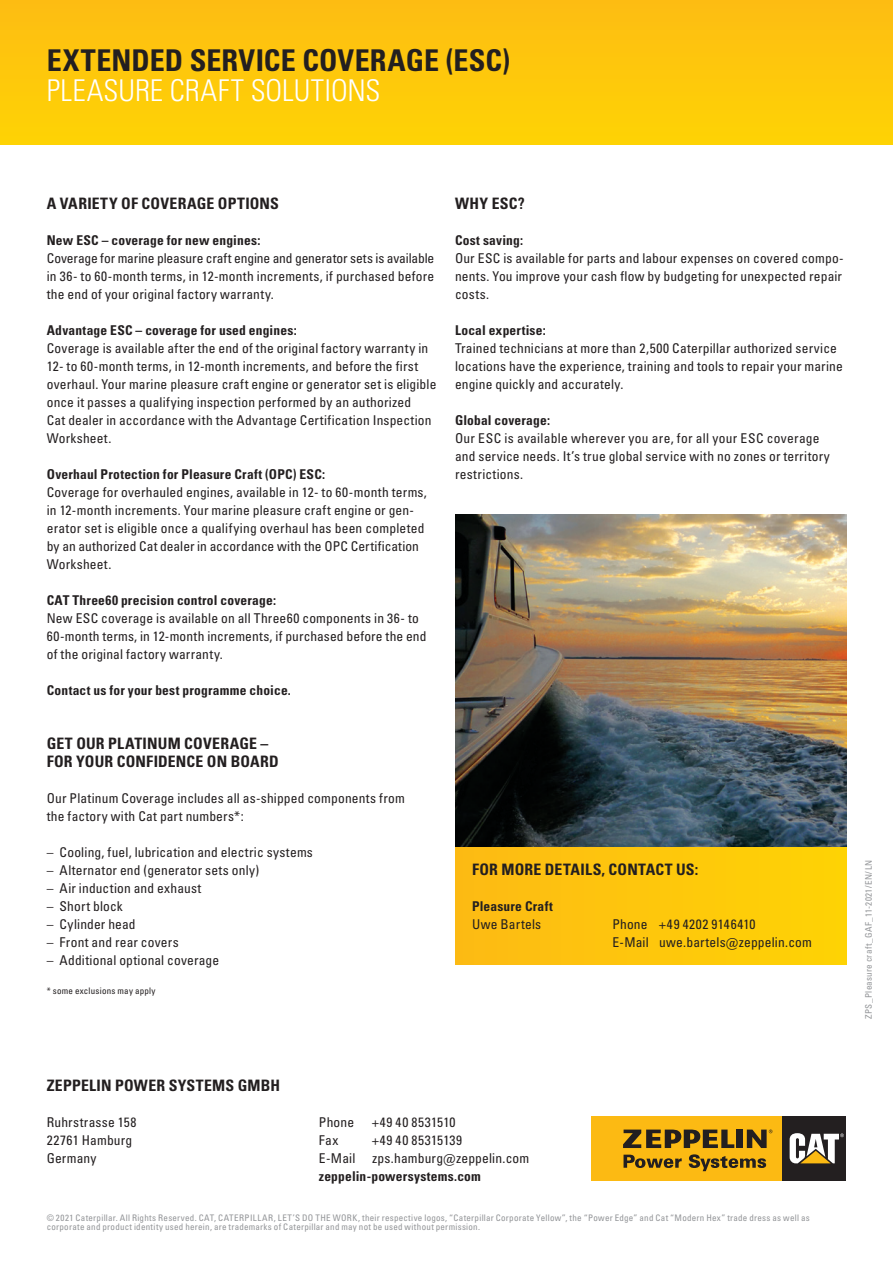
<style>
.page{position:relative;width:893px;height:1263px;background:#fff}
.page>*{position:absolute;margin:0;border:0;box-sizing:border-box;transform-origin:0 0}
.t1{font:30px "Univers LTCYR 67 Bold Cond";letter-spacing:.005em;color:#231f20}
.t2{font:30px "Univers LTCYR 47 Light Cond";letter-spacing:.005em;color:#fff}
.t3{font:15.75px/18px "Univers LTCYR 67 Bold Cond";letter-spacing:.015em;color:#231f20}
.t4{font:condensed 13.5px/18px "Univers LTCYR 57";letter-spacing:.01em;color:#231f20}
.t5{font:13.5px "Univers LTCYR 67 Bold Cond";letter-spacing:.015em;color:#231f20}
.t6{font:condensed 13.5px "Univers LTCYR 57";letter-spacing:.04em;color:#231f20}
.t7{font:condensed 9px/9px "Univers LTCYR 57";letter-spacing:.03em;color:#939598}
.t8{font:condensed 9px "Univers LTCYR 57";letter-spacing:.025em;color:#231f20}
</style>
<div class="page">
<div style="left:0;top:0;width:893px;height:145px;background:#fec80c"></div>
<div style="left:591px;top:1116px;width:191px;height:65px;background:#fcba13"></div>
<div style="left:782px;top:1116px;width:64px;height:65px;background:#231f20"></div>
<svg style="left:790px;top:1133px;width:54px;height:30px"></svg>
<svg style="left:623px;top:1155px;width:59px;height:13px"></svg>
<svg style="left:689px;top:1154px;width:77px;height:17px"></svg>
<svg style="left:747px;top:1129px;width:25px;height:19px"></svg>
<svg style="left:623px;top:1129px;width:111px;height:19px"></svg>
<div style="left:736px;top:1129px;width:7px;height:19px;background:#231f20"></div>
<img style="left:455px;top:515px;width:391px;height:333px">
<div style="left:455px;top:848px;width:391px;height:117px;background:#fec70c"></div>
<h1 class="t1" style="left:47px;top:42px;width:465px">EXTENDED SERVICE COVERAGE (ESC)</h1>
<h1 class="t2" style="left:47px;top:70px;width:335px">PLEASURE CRAFT SOLUTIONS</h1>
<p class="t3" style="left:47px;top:194px;width:234px">A VARIETY OF COVERAGE OPTIONS</p>
<p class="t5" style="left:47px;top:232px;width:215px">New ESC – coverage for new engines:</p>
<p class="t4" style="left:47px;top:249px;width:389px;text-align:justify">Coverage for marine pleasure craft engine and generator sets is available in 36- to 60-month terms, in 12-month increments, if purchased before the end of your original factory warranty.</p>
<p class="t5" style="left:47px;top:322px;width:251px">Advantage ESC – coverage for used engines:</p>
<p class="t4" style="left:47px;top:339px;width:391px">Coverage is available after the end of the original factory warranty in 12- to 60-month terms, in 12-month increments, and before the first overhaul. Your marine pleasure craft engine or generator set is eligible once it passes a qualifying inspection performed by an authorized<br>Cat dealer in accordance with the Advantage Certification Inspection Worksheet.</p>
<p class="t5" style="left:47px;top:466px;width:280px">Overhaul Protection for Pleasure Craft (OPC) ESC:</p>
<p class="t4" style="left:47px;top:483px;width:382px">Coverage for overhauled engines, available in 12- to 60-month terms, in 12-month increments. Your marine pleasure craft engine or gen&shy;erator set is eligible once a qualifying overhaul has been completed by an authorized Cat dealer in accordance with the OPC Certification Worksheet.</p>
<p class="t5" style="left:47px;top:592px;width:231px">CAT Three60 precision control coverage:</p>
<p class="t4" style="left:47px;top:609px;width:381px">New ESC coverage is available on all Three60 components in 36- to<br>60-month terms, in 12-month increments, if purchased before the end of the original factory warranty.</p>
<p class="t5" style="left:47px;top:682px;width:246px">Contact us for your best programme choice.</p>
<p class="t3" style="left:47px;top:734px;width:234px">GET OUR PLATINUM COVERAGE –<br>FOR YOUR CONFIDENCE ON BOARD</p>
<p class="t4" style="left:47px;top:789px;width:360px">Our Platinum Coverage includes all as-shipped components from the factory with Cat part numbers*:</p>
<p class="t4" style="left:47px;top:843px;width:268px">– Cooling, fuel, lubrication and electric systems</p>
<p class="t4" style="left:47px;top:861px;width:214px">– Alternator end (generator sets only)</p>
<p class="t4" style="left:47px;top:879px;width:156px">– Air induction and exhaust</p>
<p class="t4" style="left:47px;top:897px;width:78px">– Short block</p>
<p class="t4" style="left:47px;top:915px;width:90px">– Cylinder head</p>
<p class="t4" style="left:47px;top:933px;width:133px">– Front and rear covers</p>
<p class="t4" style="left:47px;top:951px;width:174px">– Additional optional coverage</p>
<p class="t8" style="left:47px;top:985px;width:110px">* some exclusions may apply</p>
<p class="t3" style="left:455px;top:194px;width:71px">WHY ESC?</p>
<p class="t5" style="left:455px;top:232px;width:70px">Cost saving:</p>
<p class="t4" style="left:455px;top:249px;width:390px;text-align:justify">Our ESC is available for parts and labour expenses on covered compo&shy;nents. You improve your cash flow by budgeting for unexpected repair costs.</p>
<p class="t5" style="left:455px;top:322px;width:92px">Local expertise:</p>
<p class="t4" style="left:455px;top:339px;width:389px">Trained technicians at more than 2,500 Caterpillar authorized service locations have the experience, training and tools to repair your marine engine quickly and accurately.</p>
<p class="t5" style="left:455px;top:412px;width:97px">Global coverage:</p>
<p class="t4" style="left:455px;top:429px;width:376px">Our ESC is available wherever you are, for all your ESC coverage and service needs. It’s true global service with no zones or territory restrictions.</p>
<p class="t3" style="left:472px;top:860px;width:228px">FOR MORE DETAILS, CONTACT US:</p>
<p class="t5" style="left:472px;top:898px;width:82px">Pleasure Craft</p>
<p class="t4" style="left:472px;top:915px;width:71px">Uwe Bartels</p>
<p class="t4" style="left:612px;top:915px;width:201px">Phone +49 4202 9146410<br>E-Mail uwe.bartels@zeppelin.com</p>
<p class="t7" style="left:864px;top:1019px;width:161px;rotate:-90deg">ZPS_Pleasure craft_GAF_11-2021/EN/LN</p>
<p class="t3" style="left:47px;top:1076px;width:235px">ZEPPELIN POWER SYSTEMS GMBH</p>
<p class="t4" style="left:47px;top:1113px;width:91px">Ruhrstrasse 158<br>22761 Hamburg<br>Germany</p>
<p class="t4" style="left:319px;top:1113px;width:37px">Phone</p>
<p class="t6" style="left:372px;top:1113px;width:85px">+49 40 8531510</p>
<p class="t4" style="left:319px;top:1131px;width:21px">Fax</p>
<p class="t4" style="left:319px;top:1131px;width:212px;text-indent:53px">+49 40 85315139<br>E-Mail zps.hamburg@zeppelin.com</p>
<p class="t5" style="left:319px;top:1168px;width:164px">zeppelin-powersystems.com</p>
<p class="t7" style="left:47px;top:1213px;width:764px">© 2021 Caterpillar. All Rights Reserved. CAT, CATERPILLAR, LET’S DO THE WORK, their respective logos, “Caterpillar Corporate Yellow”, the “Power Edge” and Cat “Modern Hex” trade dress as well as corporate and product identity used herein, are trademarks of Caterpillar and may not be used without permission.</p>
</div>
